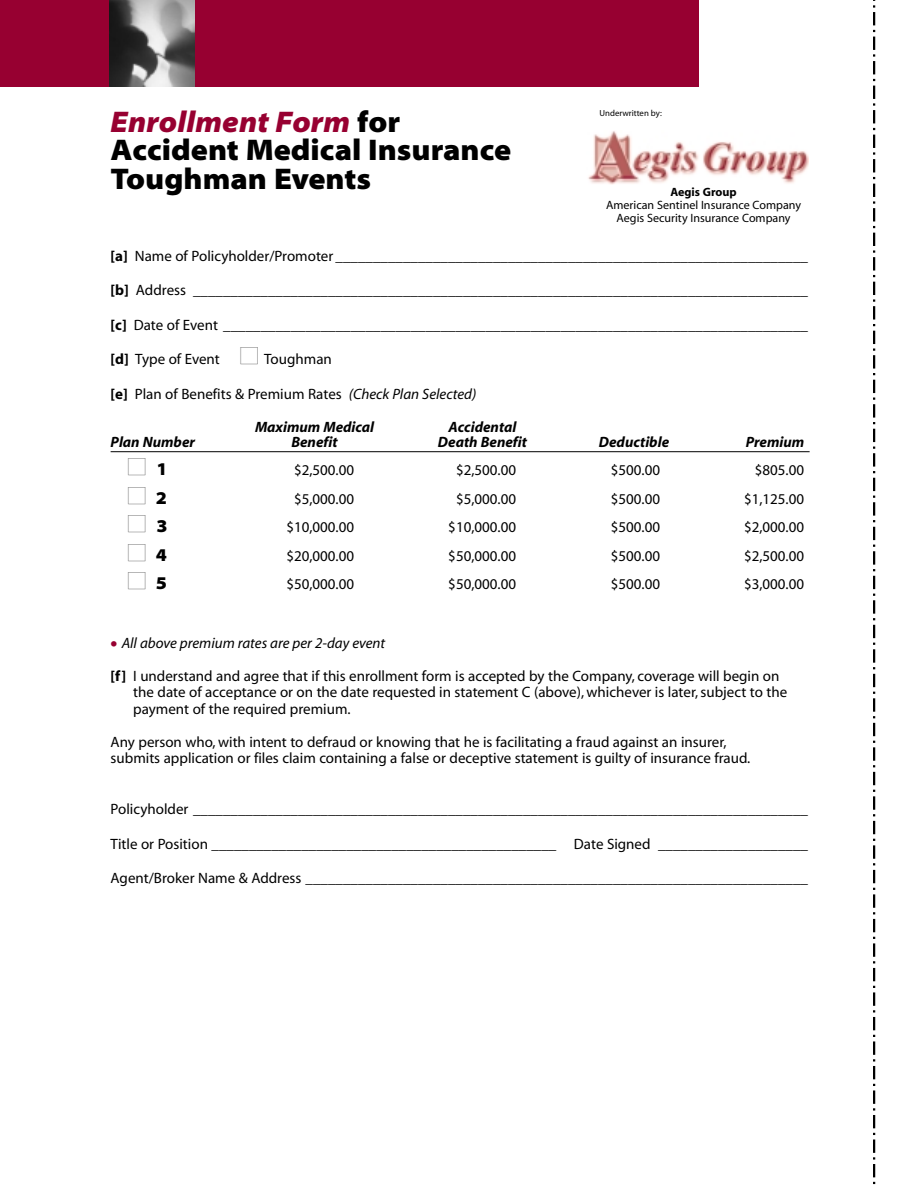
<style>
.page{position:relative;width:918px;height:1188px;background:#fff}
.page>*{position:absolute;margin:0;border:0;box-sizing:border-box;transform-origin:0 0}
.t1{font:30px/28.5px "Myriad MM 830 700";color:#000}
.t2{font:30px "Myriad MM It 830 700";color:#970031}
.t3{font:18px "Myriad MM 830 700";color:#000}
.t4{font:15px/16.5px "Myriad MM 400 600";color:#000}
.t5{font:15px "Myriad MM It 700 600";color:#000}
.t6{font:15px "Myriad MM It 400 600";color:#000}
.t7{font:12px/13.2px "Myriad MM 400 600";color:#000;text-align:center}
.t8{font:12px "Myriad MM 700 600";color:#000}
.t9{font:8.7px "Myriad MM 400 600";color:#000}
.s1{font-family:"Myriad MM 830 700";color:#000}
.s2{font-family:"Myriad MM 700 600"}
.s3{font-family:"Myriad MM It 400 600"}
.s4{font-family:"Myriad MM 830 700";font-size:18px;color:#970031}
</style>
<div class="page">
<div style="left:0;top:0;width:699px;height:86px;background:#970031"></div>
<hr style="left:111px;top:451px;width:699px;height:1px;background:#000">
<svg style="left:873px;top:0;width:2px;height:1185px"></svg>
<img style="left:109px;top:0;width:86px;height:86px">
<img style="left:588px;top:131px;width:220px;height:53px">
<h1 class="t2" style="left:111px;top:110px;width:291px">Enrollment Form <span class="s1">for</span></h1>
<h1 class="t1" style="left:111px;top:139px;width:402px">Accident Medical Insurance<br>Toughman Events</h1>
<p class="t9" style="left:600px;top:110px;width:64px">Underwritten by:</p>
<p class="t8" style="left:670px;top:188px;width:68px">Aegis Group</p>
<p class="t7" style="left:606px;top:200px;width:196px">American Sentinel Insurance Company<br>Aegis Security Insurance Company</p>
<p class="t4" style="left:111px;top:249px;width:699px"><span class="s2">[a]</span> Name of Policyholder/Promoter _______________________________________________________________</p>
<p class="t4" style="left:111px;top:283px;width:699px"><span class="s2">[b]</span> Address __________________________________________________________________________________</p>
<p class="t4" style="left:111px;top:318px;width:699px"><span class="s2">[c]</span> Date of Event ______________________________________________________________________________</p>
<p class="t4" style="left:111px;top:352px;width:111px"><span class="s2">[d]</span> Type of Event</p>
<p class="t4" style="left:264px;top:352px;width:69px">Toughman</p>
<p class="t4" style="left:111px;top:387px;width:367px"><span class="s2">[e]</span> Plan of Benefits &amp; Premium Rates <span class="s3">(Check Plan Selected)</span></p>
<p class="t5" style="left:255px;top:421px;width:121px">Maximum Medical</p>
<p class="t5" style="left:449px;top:421px;width:69px">Accidental</p>
<p class="t5" style="left:111px;top:436px;width:86px">Plan Number</p>
<p class="t5" style="left:291px;top:436px;width:48px">Benefit</p>
<p class="t5" style="left:438px;top:436px;width:91px">Death Benefit</p>
<p class="t5" style="left:599px;top:436px;width:72px">Deductible</p>
<p class="t5" style="left:746px;top:436px;width:60px">Premium</p>
<p class="t3" style="left:157px;top:463px;width:13px">1</p>
<p class="t4" style="left:294px;top:463px;width:62px">$2,500.00</p>
<p class="t4" style="left:456px;top:463px;width:62px">$2,500.00</p>
<p class="t4" style="left:611px;top:463px;width:51px">$500.00</p>
<p class="t4" style="left:755px;top:463px;width:51px">$805.00</p>
<p class="t3" style="left:156px;top:491px;width:13px">2</p>
<p class="t4" style="left:294px;top:492px;width:62px">$5,000.00</p>
<p class="t4" style="left:456px;top:492px;width:62px">$5,000.00</p>
<p class="t4" style="left:611px;top:492px;width:51px">$500.00</p>
<p class="t4" style="left:744px;top:492px;width:62px">$1,125.00</p>
<p class="t3" style="left:157px;top:520px;width:13px">3</p>
<p class="t4" style="left:286px;top:520px;width:69px">$10,000.00</p>
<p class="t4" style="left:448px;top:520px;width:69px">$10,000.00</p>
<p class="t4" style="left:611px;top:520px;width:51px">$500.00</p>
<p class="t4" style="left:744px;top:520px;width:62px">$2,000.00</p>
<p class="t3" style="left:156px;top:548px;width:13px">4</p>
<p class="t4" style="left:286px;top:549px;width:69px">$20,000.00</p>
<p class="t4" style="left:448px;top:549px;width:69px">$50,000.00</p>
<p class="t4" style="left:611px;top:549px;width:51px">$500.00</p>
<p class="t4" style="left:744px;top:549px;width:62px">$2,500.00</p>
<p class="t3" style="left:156px;top:577px;width:13px">5</p>
<p class="t4" style="left:286px;top:577px;width:69px">$50,000.00</p>
<p class="t4" style="left:448px;top:577px;width:69px">$50,000.00</p>
<p class="t4" style="left:611px;top:577px;width:51px">$500.00</p>
<p class="t4" style="left:744px;top:577px;width:62px">$3,000.00</p>
<p class="t6" style="left:111px;top:637px;width:276px"><span class="s4">•</span> All above premium rates are per 2-day event</p>
<p class="t4" style="left:133px;top:669px;width:655px;text-indent:-23px"><span class="s2">[f]</span> I understand and agree that if this enrollment form is accepted by the Company, coverage will begin on the date of acceptance or on the date requested in statement C (above), whichever is later, subject to the payment of the required premium.</p>
<p class="t4" style="left:111px;top:735px;width:641px">Any person who, with intent to defraud or knowing that he is facilitating a fraud against an insurer, submits application or files claim containing a false or deceptive statement is guilty of insurance fraud.</p>
<p class="t4" style="left:111px;top:802px;width:699px">Policyholder __________________________________________________________________________________</p>
<p class="t4" style="left:111px;top:837px;width:699px">Title or Position ______________________________________________ Date Signed ____________________</p>
<p class="t4" style="left:111px;top:871px;width:699px">Agent/Broker Name &amp; Address ___________________________________________________________________</p>
</div>
